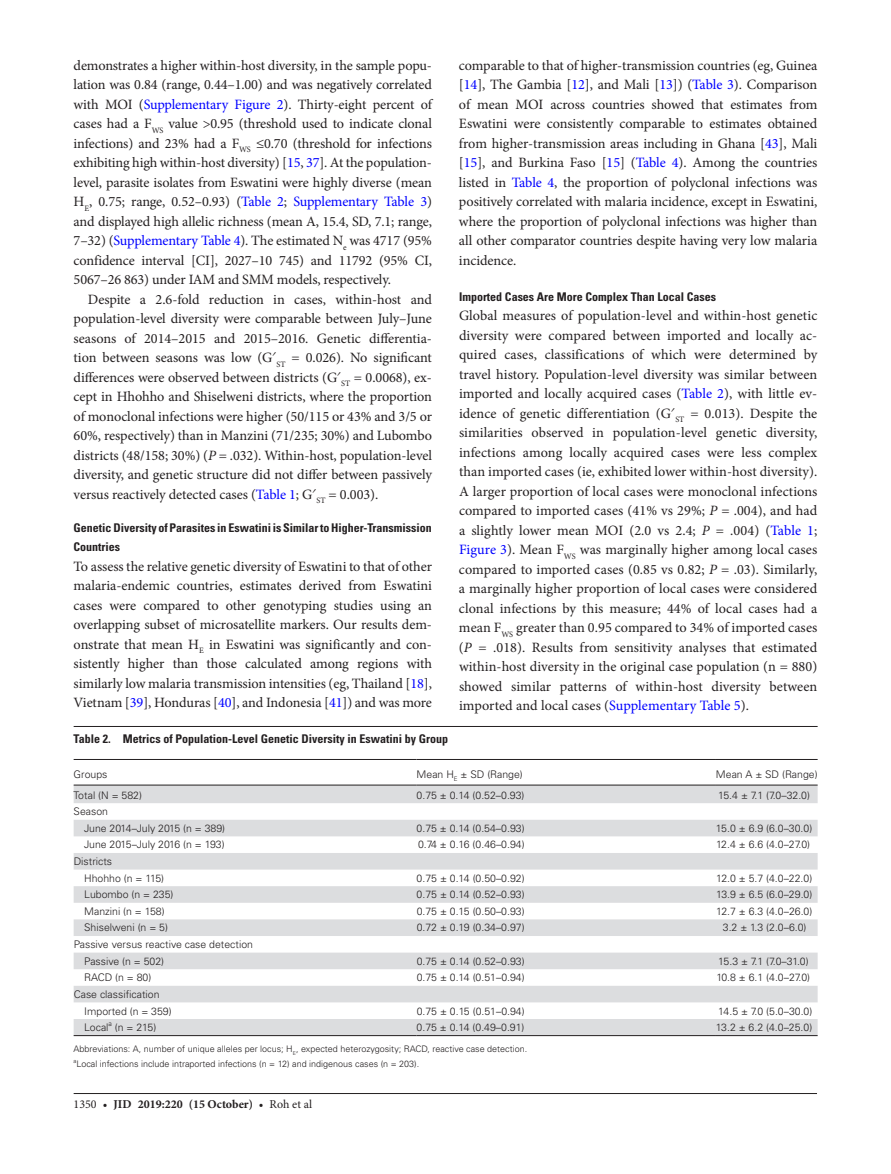
<style>
.page{position:relative;width:891px;height:1174px;background:#fff}
.page>*{position:absolute;margin:0;border:0;box-sizing:border-box;transform-origin:0 0}
.t1{font:14.25px/19.5px "Minion Pro";letter-spacing:-.01em;color:#231f20;text-align:justify}
.t2{font:700 condensed 12px/19.5px "Univers LT Std";color:#231f20}
.t3{font:700 12px "Minion Pro";color:#231f20}
.t4{font:300 10.5px/16.6px "Univers LT Std";color:#231f20}
.t5{font:300 9px/15px "Univers LT Std";color:#231f20}
.s1{color:#00f}
.s2{font-family:"Gandhari Unicode"}
.s3{font-style:italic}
.s4{font-weight:400}
</style>
<div class="page">
<hr style="left:74px;top:1093px;width:743px;height:1px;background:#231f20">
<hr style="left:74px;top:726px;width:744px;height:1px;background:#231f20">
<svg style="left:74px;top:786px;width:744px;height:249px;fill:#dcdddf"></svg>
<hr style="left:74px;top:759px;width:343px;height:1px;background:#231f20">
<hr style="left:74px;top:785px;width:343px;height:1px;background:#231f20">
<hr style="left:417px;top:759px;width:299px;height:1px;background:#231f20">
<hr style="left:417px;top:785px;width:299px;height:1px;background:#231f20">
<hr style="left:716px;top:759px;width:102px;height:1px;background:#231f20">
<hr style="left:716px;top:785px;width:102px;height:1px;background:#231f20">
<hr style="left:74px;top:1035px;width:343px;height:1px;background:#231f20">
<hr style="left:417px;top:1035px;width:299px;height:1px;background:#231f20">
<hr style="left:716px;top:1035px;width:102px;height:1px;background:#231f20">
<p class="t1" style="left:74px;top:55px;width:360px">demonstrates a higher within-host diversity, in the sample popu&shy;lation was 0.84 (range, 0.44–1.00) and was negatively correlated with MOI (<span class="s1">Supplementary Figure 2</span>). Thirty-eight percent of cases had a F<sub>WS</sub> value &gt;0.95 (threshold used to indicate clonal infections) and 23% had a F<sub>WS</sub> ≤0.70 (threshold for infections exhibiting high within-host diversity) [<span class="s1">15</span>, <span class="s1">37</span>]. At the population&shy;level, parasite isolates from Eswatini were highly diverse (mean H<sub>E</sub>, 0.75; range, 0.52–0.93) (<span class="s1">Table 2</span>; <span class="s1">Supplementary Table 3</span>) and displayed high allelic richness (mean A, 15.4, SD, 7.1; range, 7–32) (<span class="s1">Supplementary Table 4</span>). The estimated N<sub>e</sub> was 4717 (95% confidence interval [CI], 2027–10 745) and 11792 (95% CI, 5067–26 863) under IAM and SMM models, respectively.</p>
<p class="t1" style="left:74px;top:289px;width:360px;text-indent:14px">Despite a 2.6-fold reduction in cases, within-host and population-level diversity were comparable between July–June seasons of 2014–2015 and 2015–2016. Genetic differentia&shy;tion between seasons was low (G<span class="s2">′</span><sub>ST</sub> = 0.026). No significant differences were observed between districts (G<span class="s2">′</span><sub>ST</sub> = 0.0068), ex&shy;cept in Hhohho and Shiselweni districts, where the proportion of monoclonal infections were higher (50/115 or 43% and 3/5 or 60%, respectively) than in Manzini (71/235; 30%) and Lubombo districts (48/158; 30%) (<span class="s3">P</span> = .032). Within-host, population-level diversity, and genetic structure did not differ between passively versus reactively detected cases (<span class="s1">Table 1</span>; G<span class="s2">′</span><sub>ST</sub> = 0.003).</p>
<p class="t2" style="left:74px;top:518px;width:360px">Genetic Diversity of Parasites in Eswatini is Similar to Higher-Transmission<br>Countries</p>
<p class="t1" style="left:74px;top:556px;width:360px">To assess the relative genetic diversity of Eswatini to that of other malaria-endemic countries, estimates derived from Eswatini cases were compared to other genotyping studies using an overlapping subset of microsatellite markers. Our results dem&shy;onstrate that mean H<sub>E</sub> in Eswatini was significantly and con&shy;sistently higher than those calculated among regions with similarly low malaria transmission intensities (eg, Thailand [<span class="s1">18</span>], Vietnam [<span class="s1">39</span>], Honduras [<span class="s1">40</span>], and Indonesia [<span class="s1">41</span>]) and was more</p>
<p class="t1" style="left:459px;top:55px;width:360px">comparable to that of higher-transmission countries (eg, Guinea [<span class="s1">14</span>], The Gambia [<span class="s1">12</span>], and Mali [<span class="s1">13</span>]) (<span class="s1">Table 3</span>). Comparison of mean MOI across countries showed that estimates from Eswatini were consistently comparable to estimates obtained from higher-transmission areas including in Ghana [<span class="s1">43</span>], Mali [<span class="s1">15</span>], and Burkina Faso [<span class="s1">15</span>] (<span class="s1">Table 4</span>). Among the countries listed in <span class="s1">Table 4</span>, the proportion of polyclonal infections was positively correlated with malaria incidence, except in Eswatini, where the proportion of polyclonal infections was higher than all other comparator countries despite having very low malaria incidence.</p>
<p class="t2" style="left:459px;top:287px;width:259px">Imported Cases Are More Complex Than Local Cases</p>
<p class="t1" style="left:459px;top:306px;width:360px">Global measures of population-level and within-host genetic diversity were compared between imported and locally ac&shy;quired cases, classifications of which were determined by travel history. Population-level diversity was similar between imported and locally acquired cases (<span class="s1">Table 2</span>), with little ev&shy;idence of genetic differentiation (G<span class="s2">′</span><sub>ST</sub> = 0.013). Despite the similarities observed in population-level genetic diversity, infections among locally acquired cases were less complex than imported cases (ie, exhibited lower within-host diversity).<br>A larger proportion of local cases were monoclonal infections compared to imported cases (41% vs 29%; <span class="s3">P</span> = .004), and had a slightly lower mean MOI (2.0 vs 2.4; <span class="s3">P</span> = .004) (<span class="s1">Table 1</span>; <span class="s1">Figure 3</span>). Mean F<sub>WS</sub> was marginally higher among local cases compared to imported cases (0.85 vs 0.82; <span class="s3">P</span> = .03). Similarly, a marginally higher proportion of local cases were considered clonal infections by this measure; 44% of local cases had a mean F<sub>WS</sub> greater than 0.95 compared to 34% of imported cases (<span class="s3">P</span> = .018). Results from sensitivity analyses that estimated within-host diversity in the original case population (n = 880) showed similar patterns of within-host diversity between imported and local cases (<span class="s1">Supplementary Table 5</span>).</p>
<p class="t2" style="left:74px;top:729px;width:376px">Table 2. Metrics of Population-Level Genetic Diversity in Eswatini by Group</p>
<p class="t4" style="left:74px;top:766px;width:35px">Groups</p>
<p class="t4" style="left:417px;top:766px;width:108px">Mean H<sub>E</sub> ± SD (Range)</p>
<p class="t4" style="left:716px;top:766px;width:103px">Mean A ± SD (Range)</p>
<p class="t4" style="left:74px;top:787px;width:70px">Total (N = 582)</p>
<p class="t4" style="left:417px;top:787px;width:109px">0.75 ± 0.14 (0.52–0.93)</p>
<p class="t4" style="left:718px;top:787px;width:93px">15.4 ± 7.1 (7.0–32.0)</p>
<p class="t4" style="left:84px;top:803px;width:143px;text-indent:-11px">Season<br>June 2014–July 2015 (n = 389)</p>
<p class="t4" style="left:417px;top:820px;width:109px">0.75 ± 0.14 (0.54–0.93)</p>
<p class="t4" style="left:716px;top:820px;width:98px">15.0 ± 6.9 (6.0–30.0)</p>
<p class="t4" style="left:84px;top:836px;width:142px">June 2015–July 2016 (n = 193)</p>
<p class="t4" style="left:418px;top:836px;width:108px">0.74 ± 0.16 (0.46–0.94)</p>
<p class="t4" style="left:716px;top:836px;width:96px">12.4 ± 6.6 (4.0–27.0)</p>
<p class="t4" style="left:84px;top:853px;width:81px;text-indent:-11px">Districts<br>Hhohho (n = 115)</p>
<p class="t4" style="left:417px;top:870px;width:109px">0.75 ± 0.14 (0.50–0.92)</p>
<p class="t4" style="left:716px;top:870px;width:98px">12.0 ± 5.7 (4.0–22.0)</p>
<p class="t4" style="left:84px;top:886px;width:91px">Lubombo (n = 235)</p>
<p class="t4" style="left:417px;top:886px;width:109px">0.75 ± 0.14 (0.52–0.93)</p>
<p class="t4" style="left:716px;top:886px;width:98px">13.9 ± 6.5 (6.0–29.0)</p>
<p class="t4" style="left:84px;top:903px;width:82px">Manzini (n = 158)</p>
<p class="t4" style="left:417px;top:903px;width:109px">0.75 ± 0.15 (0.50–0.93)</p>
<p class="t4" style="left:716px;top:903px;width:98px">12.7 ± 6.3 (4.0–26.0)</p>
<p class="t4" style="left:84px;top:919px;width:85px">Shiselweni (n = 5)</p>
<p class="t4" style="left:417px;top:919px;width:109px">0.72 ± 0.19 (0.34–0.97)</p>
<p class="t4" style="left:723px;top:919px;width:85px">3.2 ± 1.3 (2.0–6.0)</p>
<p class="t4" style="left:84px;top:936px;width:170px;text-indent:-10px">Passive versus reactive case detection<br>Passive (n = 502)</p>
<p class="t4" style="left:417px;top:953px;width:109px">0.75 ± 0.14 (0.52–0.93)</p>
<p class="t4" style="left:718px;top:953px;width:92px">15.3 ± 7.1 (7.0–31.0)</p>
<p class="t4" style="left:84px;top:969px;width:69px">RACD (n = 80)</p>
<p class="t4" style="left:417px;top:969px;width:109px">0.75 ± 0.14 (0.51–0.94)</p>
<p class="t4" style="left:716px;top:969px;width:95px">10.8 ± 6.1 (4.0–27.0)</p>
<p class="t4" style="left:84px;top:986px;width:89px;text-indent:-11px">Case classification<br>Imported (n = 359)</p>
<p class="t4" style="left:417px;top:1002px;width:109px">0.75 ± 0.15 (0.51–0.94)</p>
<p class="t4" style="left:718px;top:1002px;width:96px">14.5 ± 7.0 (5.0–30.0)</p>
<p class="t4" style="left:84px;top:1019px;width:73px">Local<sup>a</sup> (n = 215)</p>
<p class="t4" style="left:417px;top:1019px;width:109px">0.75 ± 0.14 (0.49–0.91)</p>
<p class="t4" style="left:716px;top:1019px;width:98px">13.2 ± 6.2 (4.0–25.0)</p>
<p class="t5" style="left:74px;top:1042px;width:455px">Abbreviations: A, number of unique alleles per locus; H<sub>E</sub>, expected heterozygosity; RACD, reactive case detection. <sup>a</sup>Local infections include intraported infections (n = 12) and indigenous cases (n = 203).</p>
<p class="t3" style="left:74px;top:1095px;width:240px"><span class="s4">1350 •</span> jid 2019:220 (15 October) <span class="s4">• Roh et al</span></p>
</div>
